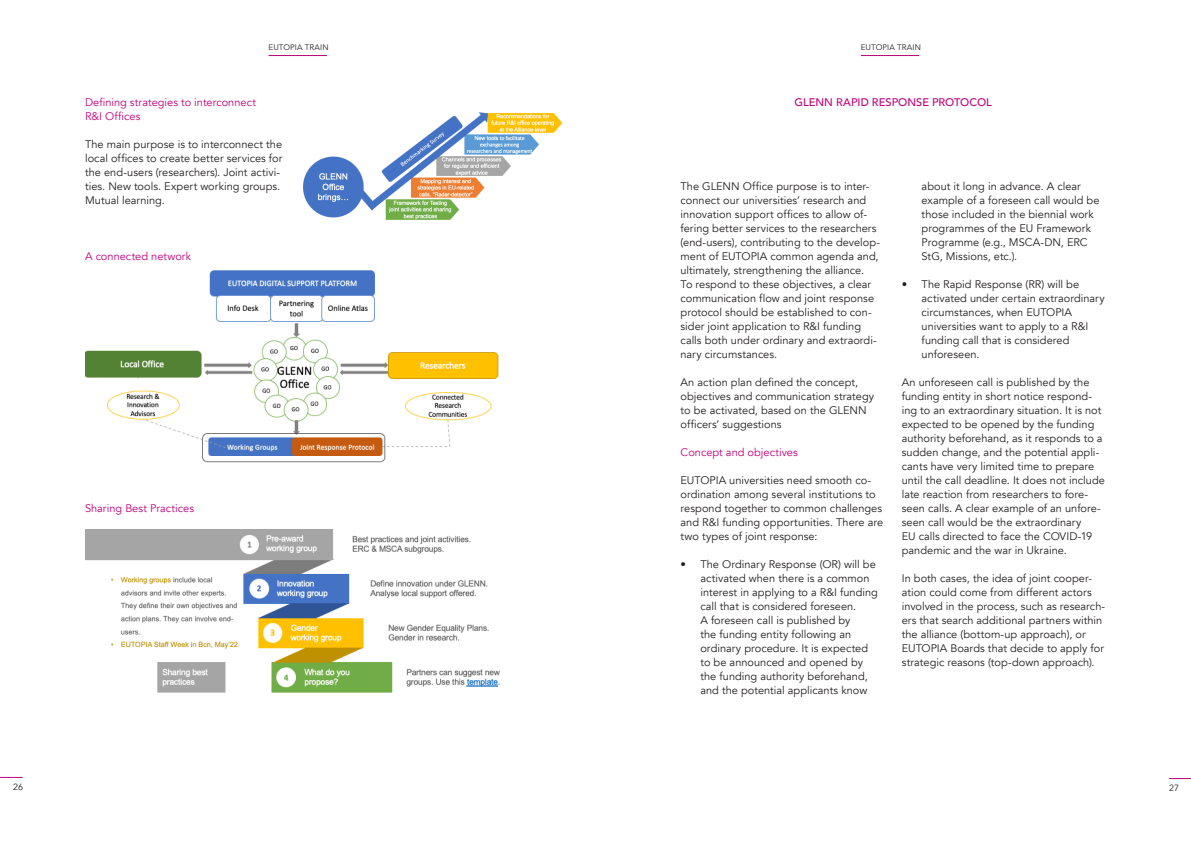
<style>
.page{position:relative;width:1191px;height:842px;background:#fff}
.page>*{position:absolute;margin:0;border:0;box-sizing:border-box;transform-origin:0 0}
.Bullet_points_Bis{font:11px/14px "Avenir";color:#231f20}
.t1{font:11px "Avenir";color:#c2007a}
.t2{font:500 11px "Avenir";color:#c2007a}
.t3{font:9px "Avenir";color:#231f20}
.t4{font:8px "Avenir";letter-spacing:.015em;color:#231f20}
</style>
<div class="page">
<svg style="left:1169px;top:778px;width:22px;height:1px"></svg>
<svg style="left:0;top:777px;width:23px;height:1px"></svg>
<hr style="left:269px;top:55px;width:58px;height:1px;background:#c2007a">
<hr style="left:861px;top:55px;width:58px;height:1px;background:#c2007a">
<img style="left:303px;top:112px;width:260px;height:108px">
<img style="left:85px;top:529px;width:415px;height:164px">
<img style="left:85px;top:270px;width:414px;height:193px">
<p class="t4" style="left:269px;top:42px;width:62px">EUTOPIA TRAIN</p>
<p class="t4" style="left:861px;top:42px;width:62px">EUTOPIA TRAIN</p>
<p class="t1" style="left:85px;top:96px;width:172px">Defining strategies to interconnect</p>
<p class="t1" style="left:85px;top:110px;width:57px">R&amp;I Offices</p>
<p class="Bullet_points_Bis" style="left:85px;top:137px;width:199px">The main purpose is to interconnect the local offices to create better services for the end-users (researchers). Joint activi&shy;ties. New tools. Expert working groups.<br>Mutual learning.</p>
<p class="t1" style="left:85px;top:250px;width:108px">A connected network</p>
<p class="t1" style="left:85px;top:502px;width:110px">Sharing Best Practices</p>
<p class="t2" style="left:794px;top:93px;width:199px">GLENN RAPID RESPONSE PROTOCOL</p>
<p class="Bullet_points_Bis" style="left:680px;top:179px;width:201px">The GLENN Office purpose is to inter&shy;connect our universities’ research and innovation support offices to allow of&shy;fering better services to the researchers (end-users), contributing to the develop&shy;ment of EUTOPIA common agenda and, ultimately, strengthening the alliance.<br>To respond to these objectives, a clear communication flow and joint response protocol should be established to con&shy;sider joint application to R&amp;I funding calls both under ordinary and extraordi&shy;nary circumstances.</p>
<p class="Bullet_points_Bis" style="left:680px;top:375px;width:195px">An action plan defined the concept, objectives and communication strategy to be activated, based on the GLENN officers’ suggestions</p>
<p class="t1" style="left:680px;top:446px;width:119px">Concept and objectives</p>
<p class="Bullet_points_Bis" style="left:680px;top:473px;width:204px">EUTOPIA universities need smooth co&shy;ordination among several institutions to respond together to common challenges and R&amp;I funding opportunities. There are two types of joint response:</p>
<p class="Bullet_points_Bis" style="left:700px;top:557px;width:179px;text-indent:-20px">• The Ordinary Response (OR) will be activated when there is a common interest in applying to a R&amp;I funding call that is considered foreseen.<br>A foreseen call is published by<br>the funding entity following an ordinary procedure. It is expected to be announced and opened by the funding authority beforehand, and the potential applicants know</p>
<p class="Bullet_points_Bis" style="left:921px;top:179px;width:179px">about it long in advance. A clear example of a foreseen call would be those included in the biennial work programmes of the EU Framework<br>Programme (e.g., MSCA-DN, ERC<br>StG, Missions, etc.).</p>
<p class="Bullet_points_Bis" style="left:921px;top:277px;width:185px;text-indent:-20px">• The Rapid Response (RR) will be activated under certain extraordinary circumstances, when EUTOPIA universities want to apply to a R&amp;I funding call that is considered unforeseen.</p>
<p class="Bullet_points_Bis" style="left:901px;top:375px;width:205px">An unforeseen call is published by the funding entity in short notice respond&shy;ing to an extraordinary situation. It is not expected to be opened by the funding authority beforehand, as it responds to a sudden change, and the potential appli&shy;cants have very limited time to prepare until the call deadline. It does not include late reaction from researchers to fore&shy;seen calls. A clear example of an unfore&shy;seen call would be the extraordinary<br>EU calls directed to face the COVID-19 pandemic and the war in Ukraine.</p>
<p class="Bullet_points_Bis" style="left:901px;top:571px;width:205px">In both cases, the idea of joint cooper&shy;ation could come from different actors involved in the process, such as research&shy;ers that search additional partners within the alliance (bottom-up approach), or EUTOPIA Boards that decide to apply for strategic reasons (top-down approach).</p>
<p class="t3" style="left:13px;top:781px;width:12px">26</p>
<p class="t3" style="left:1169px;top:783px;width:12px">27</p>
</div>
